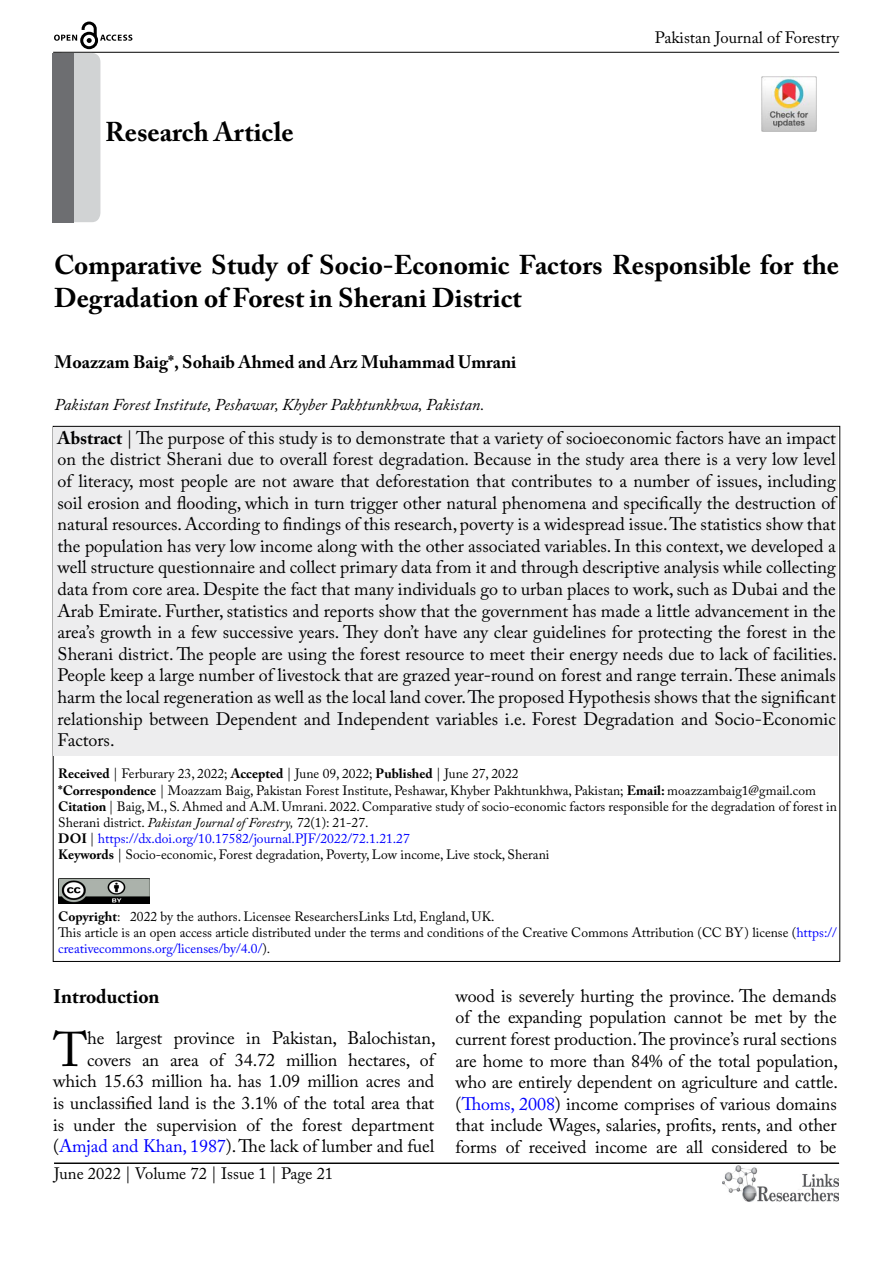
<style>
.page{position:relative;width:893px;height:1263px;background:#fff}
.page>*{position:absolute;margin:0;border:0;box-sizing:border-box;transform-origin:0 0}
.t1{font:48.45px "Adobe Caslon Pro";color:#000}
.t2{font:700 27px/32.4px "Adobe Caslon Pro";color:#000}
.t3{font:700 19.5px "Adobe Caslon Pro";color:#000}
.t4{font:18px/21.6px "Adobe Caslon Pro";letter-spacing:-.005em;color:#000;text-align:justify}
.t5{font:700 18px "Adobe Caslon Pro";color:#000}
.t6{font:italic 16.5px "Adobe Caslon Pro";color:#000}
.t7{font:16.5px "Adobe Caslon Pro";color:#000}
.t8{font:13.5px/16.2px "Adobe Caslon Pro";color:#000}
.s1{font-weight:700}
.s2{font-style:italic}
.s3{color:#00f}
</style>
<div class="page">
<hr style="left:53px;top:52px;width:786px;height:1px;background:#000">
<img style="left:722px;top:1166px;width:117px;height:36px">
<svg style="left:54px;top:22px;width:78px;height:27px"></svg>
<div style="left:54px;top:53px;width:46px;height:169px;background:#d1d3d4;border-radius:9px"></div>
<hr style="left:54px;top:1163px;width:785px;height:1px;background:#000">
<div style="left:53px;top:53px;width:21px;height:169px;background:#6d6e71"></div>
<div style="left:54px;top:427px;width:784px;height:329px;background:#ededee"></div>
<img style="left:58px;top:878px;width:92px;height:26px">
<img style="left:761px;top:77px;width:55px;height:55px">
<h2 class="t2" style="left:105px;top:116px;width:190px">Research Article</h2>
<p class="t7" style="left:655px;top:28px;width:186px">Pakistan Journal of Forestry</p>
<h2 class="t2" style="left:54px;top:249px;width:786px">Comparative Study of Socio-Economic Factors Responsible for the<br>Degradation of Forest in Sherani District</h2>
<p class="t5" style="left:55px;top:351px;width:463px">Moazzam Baig*, Sohaib Ahmed and Arz Muhammad Umrani</p>
<p class="t6" style="left:55px;top:394px;width:432px">Pakistan Forest Institute, Peshawar, Khyber Pakhtunkhwa, Pakistan.</p>
<p class="t4" style="left:58px;top:427px;width:781px"><span class="s1">Abstract</span> | The purpose of this study is to demonstrate that a variety of socioeconomic factors have an impact on the district Sherani due to overall forest degradation. Because in the study area there is a very low level of literacy, most people are not aware that deforestation that contributes to a number of issues, including soil erosion and flooding, which in turn trigger other natural phenomena and specifically the destruction of natural resources. According to findings of this research, poverty is a widespread issue. The statistics show that the population has very low income along with the other associated variables. In this context, we developed a well structure questionnaire and collect primary data from it and through descriptive analysis while collecting data from core area. Despite the fact that many individuals go to urban places to work, such as Dubai and the Arab Emirate. Further, statistics and reports show that the government has made a little advancement in the area’s growth in a few successive years. They don’t have any clear guidelines for protecting the forest in the Sherani district. The people are using the forest resource to meet their energy needs due to lack of facilities.<br>People keep a large number of livestock that are grazed year-round on forest and range terrain. These animals harm the local regeneration as well as the local land cover. The proposed Hypothesis shows that the significant relationship between Dependent and Independent variables i.e. Forest Degradation and Socio-Economic Factors.</p>
<p class="t8" style="left:58px;top:765px;width:780px"><span class="s1">Received</span> | Ferburary 23, 2022; <span class="s1">Accepted</span> | June 09, 2022; <span class="s1">Published</span> | June 27, 2022<br><span class="s1">*Correspondence</span> | Moazzam Baig, Pakistan Forest Institute, Peshawar, Khyber Pakhtunkhwa, Pakistan; <span class="s1">Email:</span> moazzambaig1@gmail.com <span class="s1">Citation</span> | Baig, M., S. Ahmed and A.M. Umrani. 2022. Comparative study of socio-economic factors responsible for the degradation of forest in Sherani district. <span class="s2">Pakistan Journal of Forestry,</span> 72(1): 21-27.<br><span class="s1">DOI</span> | <span class="s3">https://dx.doi.org/10.17582/journal.PJF/2022/72.1.21.27<br></span><span class="s1">Keywords</span> | Socio-economic, Forest degradation, Poverty, Low income, Live stock, Sherani</p>
<p class="t8" style="left:58px;top:908px;width:780px"><span class="s1">Copyright</span>: 2022 by the authors. Licensee ResearchersLinks Ltd, England, UK.<br>This article is an open access article distributed under the terms and conditions of the Creative Commons Attribution (CC BY) license (<span class="s3">https:// creativecommons.org/licenses/by/4.0/</span>).</p>
<p class="t3" style="left:53px;top:985px;width:108px">Introduction</p>
<h1 class="t1" style="left:54px;top:1021px;width:35px">T</h1>
<p class="t4" style="left:53px;top:1027px;width:384px;text-align:right">he largest province in Pakistan, Balochistan, covers an area of 34.72 million hectares, of which 15.63 million ha. has 1.09 million acres and is unclassified land is the 3.1% of the total area that is under the supervision of the forest department (<span class="s3">Amjad and Khan, 1987</span>). The lack of lumber and fuel</p>
<p class="t7" style="left:54px;top:1164px;width:281px">June 2022 | Volume 72 | Issue 1 | Page 21</p>
<p class="t4" style="left:456px;top:985px;width:384px">wood is severely hurting the province. The demands of the expanding population cannot be met by the current forest production. The province’s rural sections are home to more than 84% of the total population, who are entirely dependent on agriculture and cattle. (<span class="s3">Thoms, 2008</span>) income comprises of various domains that include Wages, salaries, profits, rents, and other forms of received income are all considered to be</p>
</div>
